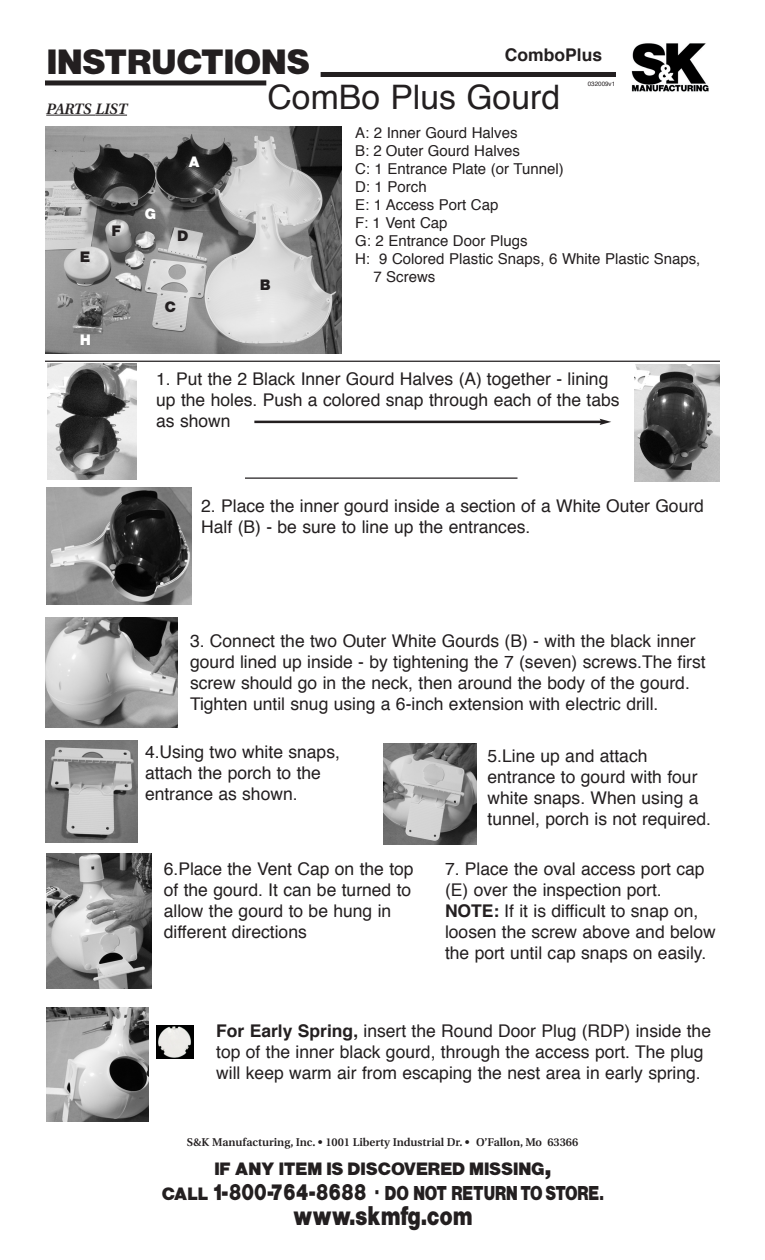
<style>
.page{position:relative;width:765px;height:1260px;background:#fff}
.page>*{position:absolute;margin:0;border:0;box-sizing:border-box;transform-origin:0 0}
.t1{font:35px "Alpist";color:#231f20}
.t2{font:33.75px "Helvetica";color:#231f20}
.t3{font:27.5px "Alpist";color:#231f20;scale:.8 1}
.t4{font:20px "Alpist";color:#231f20;scale:.8 1}
.t5{font:17.75px "Alpist";color:#231f20}
.t6{font:17.5px/21px "Helvetica";color:#231f20}
.t7{font:700 17.5px "Helvetica";color:#231f20}
.t8{font:15px "Helvetica";color:#231f20}
.t9{font:italic 600 15px "Utopia";color:#231f20}
.t10{font:15px "Alpist";color:#231f20}
.t11{font:15px "Alpist";color:#fff}
.t12{font:600 11.25px "Utopia";color:#231f20}
.t13{font:6.25px "Helvetica";color:#231f20}
.s1{font-weight:700}
.s2{font-size:23.75px}
.s3{font-size:17.75px}
</style>
<div class="page">
<div style="left:45px;top:80px;width:221px;height:5px;background:#231f20"></div>
<div style="left:321px;top:72px;width:399px;height:5px;background:#231f20"></div>
<div style="left:617px;top:40px;width:103px;height:59px;background:#fff"></div>
<img style="left:631px;top:43px;width:78px;height:49px">
<svg style="left:46px;top:115px;width:49px;height:1px"></svg>
<hr style="left:95px;top:115px;width:32px;height:1px;background:#231f20">
<img style="left:45px;top:126px;width:296px;height:228px">
<hr style="left:45px;top:361px;width:675px;height:1px;background:#231f20">
<img style="left:47px;top:364px;width:90px;height:116px">
<img style="left:46px;top:488px;width:145px;height:117px">
<svg style="left:634px;top:364px;width:86px;height:117px"></svg>
<img style="left:635px;top:365px;width:85px;height:116px">
<hr style="left:254px;top:421px;width:348px;height:2px;background:#231f20">
<svg style="left:600px;top:419px;width:11px;height:6px"></svg>
<hr style="left:245px;top:478px;width:273px;height:1px;background:#231f20">
<img style="left:45px;top:618px;width:133px;height:110px">
<img style="left:45px;top:740px;width:93px;height:102px">
<img style="left:384px;top:743px;width:92px;height:102px">
<img style="left:47px;top:1008px;width:102px;height:113px">
<img style="left:46px;top:854px;width:106px;height:135px">
<img style="left:156px;top:1025px;width:37px;height:34px">
<p class="t7" style="left:505px;top:47px;width:99px">ComboPlus</p>
<p class="t13" style="left:588px;top:81px;width:29px">032009v1</p>
<h1 class="t1" style="left:46px;top:50px;width:264px">INSTRUCTIONS</h1>
<h2 class="t2" style="left:268px;top:83px;width:294px">ComBo Plus Gourd</h2>
<p class="t9" style="left:46px;top:102px;width:82px">PARTS LIST</p>
<p class="t10" style="left:80px;top:251px;width:12px">E</p>
<p class="t10" style="left:112px;top:226px;width:11px">F</p>
<p class="t11" style="left:80px;top:335px;width:12px">H</p>
<p class="t11" style="left:144px;top:209px;width:13px">G</p>
<p class="t11" style="left:188px;top:156px;width:13px">A</p>
<p class="t10" style="left:177px;top:230px;width:12px">D</p>
<p class="t10" style="left:164px;top:301px;width:13px">C</p>
<p class="t10" style="left:260px;top:280px;width:12px">B</p>
<p class="t8" style="left:355px;top:127px;width:164px">A: 2 Inner Gourd Halves</p>
<p class="t8" style="left:355px;top:145px;width:167px">B: 2 Outer Gourd Halves</p>
<p class="t8" style="left:355px;top:163px;width:210px">C: 1 Entrance Plate (or Tunnel)</p>
<p class="t8" style="left:355px;top:181px;width:73px">D: 1 Porch</p>
<p class="t8" style="left:355px;top:199px;width:145px">E: 1 Access Port Cap</p>
<p class="t8" style="left:355px;top:217px;width:94px">F: 1 Vent Cap</p>
<p class="t8" style="left:355px;top:235px;width:174px">G: 2 Entrance Door Plugs</p>
<p class="t8" style="left:355px;top:253px;width:347px">H: 9 Colored Plastic Snaps, 6 White Plastic Snaps,</p>
<p class="t8" style="left:373px;top:271px;width:64px">7 Screws</p>
<p class="t6" style="left:156px;top:370px;width:465px">1. Put the 2 Black Inner Gourd Halves (A) together - lining up the holes. Push a colored snap through each of the tabs as shown</p>
<p class="t6" style="left:201px;top:496px;width:504px">2. Place the inner gourd inside a section of a White Outer Gourd<br>Half (B) - be sure to line up the entrances.</p>
<p class="t6" style="left:190px;top:631px;width:517px">3. Connect the two Outer White Gourds (B) - with the black inner gourd lined up inside - by tightening the 7 (seven) screws.The first screw should go in the neck, then around the body of the gourd.<br>Tighten until snug using a 6-inch extension with electric drill.</p>
<p class="t6" style="left:145px;top:743px;width:196px">4.Using two white snaps, attach the porch to the entrance as shown.</p>
<p class="t6" style="left:488px;top:747px;width:225px">5.Line up and attach entrance to gourd with four white snaps. When using a tunnel, porch is not required.</p>
<p class="t6" style="left:445px;top:859px;width:272px">7. Place the oval access port cap (E) over the inspection port.<br><span class="s1">NOTE:</span> If it is difficult to snap on, loosen the screw above and below the port until cap snaps on easily.</p>
<p class="t6" style="left:164px;top:859px;width:251px">6.Place the Vent Cap on the top of the gourd. It can be turned to allow the gourd to be hung in different directions</p>
<p class="t6" style="left:216px;top:1021px;width:496px"><span class="s1">For Early Spring,</span> insert the Round Door Plug (RDP) inside the top of the inner black gourd, through the access port. The plug will keep warm air from escaping the nest area in early spring.</p>
<p class="t12" style="left:187px;top:1138px;width:393px">S&amp;K Manufacturing, Inc. • 1001 Liberty Industrial Dr. • O’Fallon, Mo 63366</p>
<p class="t5" style="left:214px;top:1163px;width:338px">IF ANY ITEM IS DISCOVERED MISSING<span class="s2">,</span></p>
<p class="t4" style="left:162px;top:1186px;width:554px"><span class="s3">CALL</span> <span class="s2">1-800-764-8688</span> • DO NOT RETURN TO STORE.</p>
<h3 class="t3" style="left:293px;top:1206px;width:226px">www.skmfg.com</h3>
</div>
